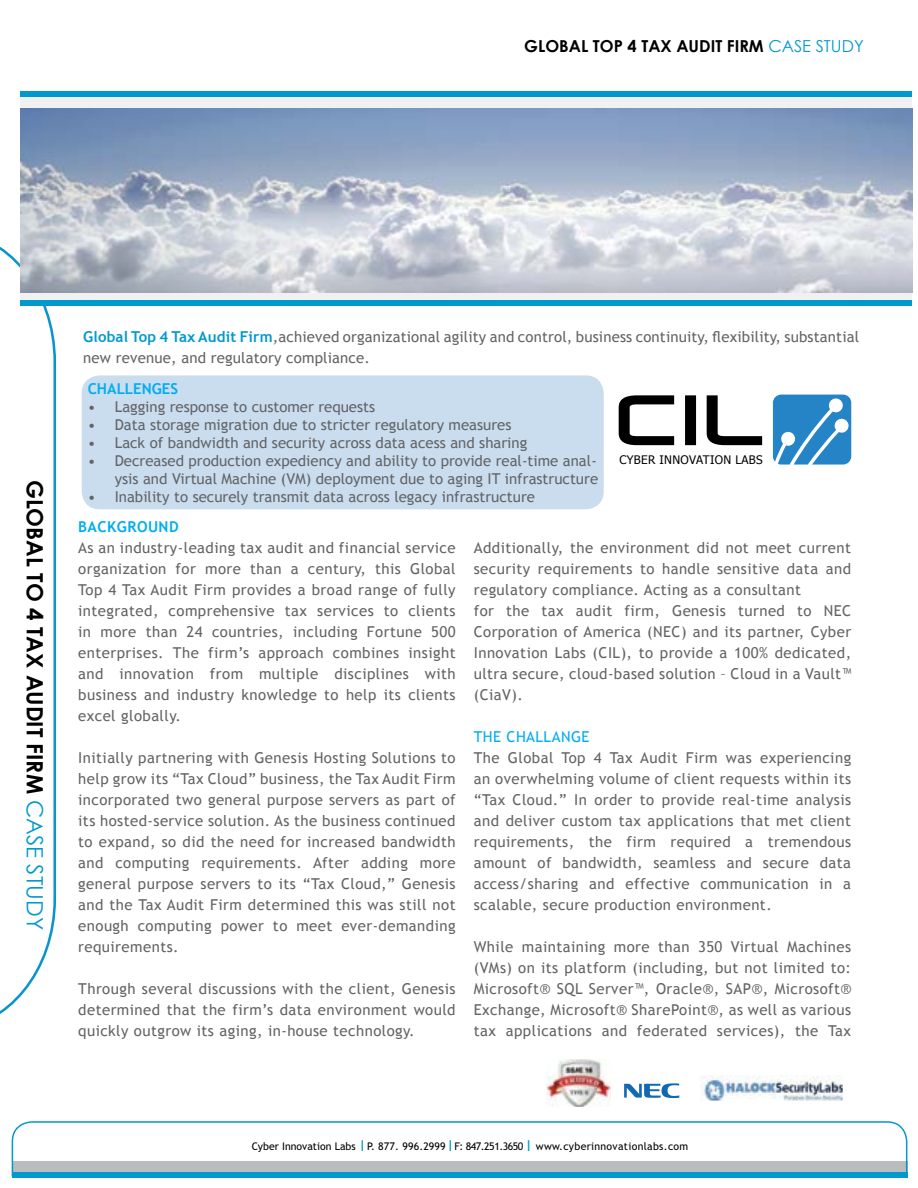
<style>
.page{position:relative;width:918px;height:1188px;background:#fff}
.page>*{position:absolute;margin:0;border:0;box-sizing:border-box;transform-origin:0 0}
.t1{font:700 22.5px "Century Gothic";color:#000}
.t2{font:700 16.5px "Century Gothic";color:#000}
.t3{font:15px/21px "Trebuchet MS";letter-spacing:.03em;color:#636466;text-align:justify}
.t4{font:15px/18px "Trebuchet MS";color:#636466;text-align:right}
.t5{font:15px/21px "Trebuchet MS";letter-spacing:.01em;color:#636466}
.t6{font:700 15px "Trebuchet MS";letter-spacing:.015em;color:#00aeef}
.t7{font:15px "Trebuchet MS";letter-spacing:.03em;color:#00aeef}
.t8{font:11.7px "Tahoma";letter-spacing:.025em;color:#000}
.t9{font:10.5px "Trebuchet MS";letter-spacing:.01em;color:#000}
.s1{font-weight:400;color:#0099ce}
.s2{font-weight:700;color:#0099ce}
.s3{font-family:"Arial";font-size:15px;color:#0299ce}
</style>
<div class="page">
<svg style="left:0;top:246px;width:56px;height:768px"></svg>
<svg style="left:12px;top:1121px;width:895px;height:56px"></svg>
<svg style="left:624px;top:1083px;width:55px;height:15px"></svg>
<img style="left:546px;top:1060px;width:65px;height:47px">
<img style="left:701px;top:1075px;width:142px;height:26px">
<svg style="left:773px;top:395px;width:78px;height:70px;background:#4b9ad0"></svg>
<svg style="left:619px;top:395px;width:55px;height:50px"></svg>
<svg style="left:685px;top:395px;width:11px;height:50px"></svg>
<svg style="left:707px;top:395px;width:55px;height:50px"></svg>
<div style="left:20px;top:98px;width:892px;height:10px;background:#f1f1f2"></div>
<div style="left:20px;top:92px;width:892px;height:5px;background:#0099ce"></div>
<div style="left:20px;top:290px;width:892px;height:10px;background:#f1f1f2"></div>
<div style="left:20px;top:301px;width:892px;height:5px;background:#0099ce"></div>
<div style="left:82px;top:375px;width:522px;height:134px;background:#c9ddef;border-radius:18px"></div>
<img style="left:20px;top:108px;width:892px;height:184px">
<p class="t2" style="left:524px;top:36px;width:341px">GLOBAL TOP 4 TAX AUDIT FIRM <span class="s1">CASE STUDY</span></p>
<h1 class="t1" style="left:49px;top:480px;width:452px;rotate:90deg">GLOBAL TO 4 TAX AUDIT FIRM <span class="s1">CASE STUDY</span></h1>
<p class="t5" style="left:83px;top:326px;width:778px"><span class="s2">Global Top 4 Tax Audit Firm</span>,achieved organizational agility and control, business continuity, flexibility, substantial new revenue, and regulatory compliance.</p>
<p class="t6" style="left:88px;top:380px;width:92px">CHALLENGES</p>
<p class="t4" style="left:88px;top:398px;width:289px">• Lagging response to customer requests</p>
<p class="t4" style="left:88px;top:416px;width:425px">• Data storage migration due to stricter regulatory measures</p>
<p class="t4" style="left:88px;top:434px;width:441px">• Lack of bandwidth and security across data acess and sharing</p>
<p class="t4" style="left:88px;top:452px;width:512px">• Decreased production expediency and ability to provide real-time anal&shy;ysis and Virtual Machine (VM) deployment due to aging IT infrastructure</p>
<p class="t4" style="left:88px;top:488px;width:449px">• Inability to securely transmit data across legacy infrastructure</p>
<p class="t8" style="left:619px;top:452px;width:145px">CYBER INNOVATION LABS</p>
<p class="t6" style="left:78px;top:517px;width:102px">BACKGROUND</p>
<p class="t3" style="left:78px;top:537px;width:379px">As an industry-leading tax audit and financial service organization for more than a century, this Global Top 4 Tax Audit Firm provides a broad range of fully integrated, comprehensive tax services to clients in more than 24 countries, including Fortune 500 enterprises. The firm’s approach combines insight and innovation from multiple disciplines with business and industry knowledge to help its clients excel globally.</p>
<p class="t3" style="left:78px;top:747px;width:379px">Initially partnering with Genesis Hosting Solutions to help grow its “Tax Cloud” business, the Tax Audit Firm incorporated two general purpose servers as part of its hosted-service solution. As the business continued to expand, so did the need for increased bandwidth and computing requirements. After adding more general purpose servers to its “Tax Cloud,” Genesis and the Tax Audit Firm determined this was still not enough computing power to meet ever-demanding requirements.</p>
<p class="t3" style="left:78px;top:978px;width:379px">Through several discussions with the client, Genesis determined that the firm’s data environment would quickly outgrow its aging, in-house technology.</p>
<p class="t3" style="left:474px;top:537px;width:379px;text-align:left">Additionally, the environment did not meet current security requirements to handle sensitive data and regulatory compliance. Acting as a consultant<br>for the tax audit firm, Genesis turned to NEC Corporation of America (NEC) and its partner, Cyber Innovation Labs (CIL), to provide a 100% dedicated, ultra secure, cloud-based solution – Cloud in a Vault™ (CiaV).</p>
<p class="t7" style="left:474px;top:727px;width:117px">THE CHALLANGE</p>
<p class="t3" style="left:474px;top:747px;width:379px">The Global Top 4 Tax Audit Firm was experiencing an overwhelming volume of client requests within its “Tax Cloud.” In order to provide real-time analysis and deliver custom tax applications that met client requirements, the firm required a tremendous amount of bandwidth, seamless and secure data access/sharing and effective communication in a scalable, secure production environment.</p>
<p class="t3" style="left:474px;top:936px;width:379px">While maintaining more than 350 Virtual Machines (VMs) on its platform (including, but not limited to:<br>Microsoft® SQL Server™, Oracle®, SAP®, Microsoft® Exchange, Microsoft® SharePoint®, as well as various tax applications and federated services), the Tax</p>
<p class="t9" style="left:252px;top:1140px;width:438px">Cyber Innovation Labs <span class="s3">l</span> P. 877. 996.2999 <span class="s3">l</span> F: 847.251.3650 <span class="s3">l</span> www.cyberinnovationlabs.com</p>
</div>
